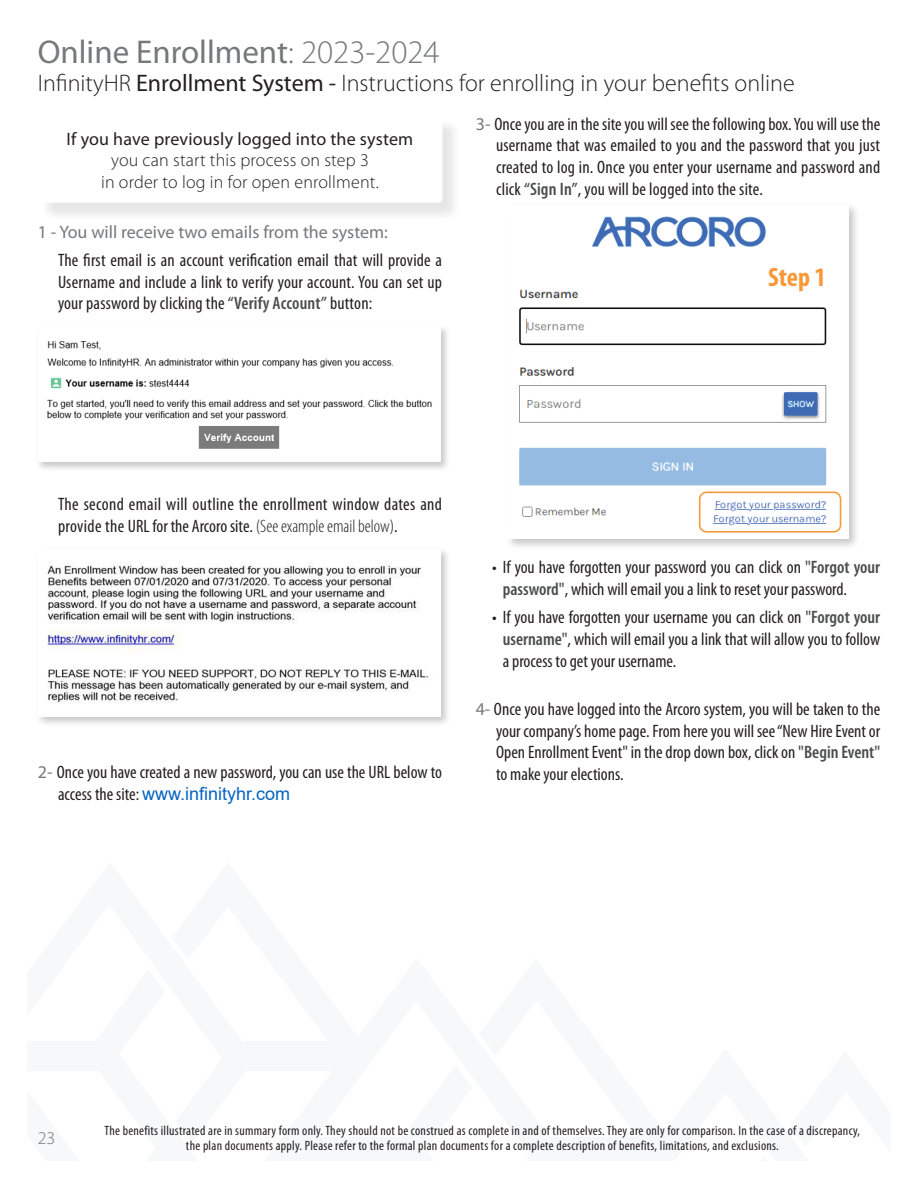
<style>
.page{position:relative;width:918px;height:1188px;background:#fff}
.page>*{position:absolute;margin:0;border:0;box-sizing:border-box;transform-origin:0 0}
.t1{font:33px "Myriad Pro";color:#76787b}
.t2{font:700 condensed 26.85px "Myriad Pro";color:#f79938}
.t3{font:300 24px "Myriad Pro";color:#231f20}
.t4{font:condensed 18px/21.6px "Myriad Pro";color:#231f20;text-align:justify}
.t5{font:condensed 18px/21.6px "Myriad Pro";letter-spacing:.02em;color:#231f20}
.t6{font:300 18px/21.6px "Myriad Pro";letter-spacing:.01em;color:#231f20;text-align:center}
.t7{font:18px "Myriad Pro";color:#76787b}
.t8{font:300 18px "Myriad Pro";color:#76787b}
.t9{font:condensed 13.5px/15px "Myriad Pro";letter-spacing:.02em;color:#231f20;text-align:center}
.s1{font-weight:300}
.s2{font-weight:400}
.s3{font-weight:600;color:#4b4c4d}
.s4{font-stretch:normal;color:#76787b}
.s5{font-family:"Arial";font-stretch:normal;color:#0563c1}
</style>
<div class="page">
<div style="left:40px;top:119px;width:421px;height:102px;background:#231f20;opacity:.75"></div>
<div style="left:37px;top:116px;width:405px;height:87px;background:#fff;border-radius:4px"></div>
<div style="left:35px;top:324px;width:415px;height:148px;background:#231f20;opacity:.25"></div>
<div style="left:38px;top:326px;width:402px;height:136px;background:#fff"></div>
<img style="left:47px;top:341px;width:385px;height:108px">
<div style="left:36px;top:547px;width:415px;height:180px;background:#231f20;opacity:.25"></div>
<div style="left:38px;top:549px;width:402px;height:167px;background:#fff"></div>
<img style="left:47px;top:562px;width:382px;height:141px">
<div style="left:505px;top:202px;width:355px;height:348px;background:#231f20;opacity:.25"></div>
<img style="left:508px;top:205px;width:340px;height:333px">
<div style="left:699px;top:492px;width:142px;height:41px;border:2px solid #f79938;border-radius:7px"></div>
<p class="t1" style="left:38px;top:31px;width:403px">Online Enrollment<span class="s1">: 2023-2024</span></p>
<p class="t3" style="left:38px;top:69px;width:759px">InfinityHR <span class="s2">Enrollment System -</span> Instructions for enrolling in your benefits online</p>
<p class="t6" style="left:67px;top:128px;width:348px"><span class="s2">If you have previously logged into the system </span>you can start this process on step 3<br>in order to log in for open enrollment.</p>
<p class="t7" style="left:38px;top:221px;width:352px">1 - You will receive two emails from the system:</p>
<p class="t4" style="left:58px;top:249px;width:386px">The first email is an account verification email that will provide a Username and include a link to verify your account. You can set up your password by clicking the <span class="s3">“Verify Account”</span> button:</p>
<p class="t4" style="left:496px;top:113px;width:386px;text-indent:-20px"><span class="s4">3-</span> Once you are in the site you will see the following box. You will use the username that was emailed to you and the password that you just created to log in. Once you enter your username and password and click <span class="s3">“Sign In”</span>, you will be logged into the site.</p>
<p class="t2" style="left:768px;top:260px;width:59px">Step 1</p>
<p class="t5" style="left:58px;top:493px;width:386px">The second email will outline the enrollment window dates and provide the URL for the Arcoro site. <span class="s1">(See example email below)</span>.</p>
<p class="t4" style="left:58px;top:762px;width:386px;text-indent:-20px"><span class="s4">2-</span> Once you have created a new password, you can use the URL below to access the site: <span class="s5">www.infinityhr.com</span></p>
<p class="t4" style="left:503px;top:557px;width:379px;text-indent:-11px">• If you have forgotten your password you can click on <span class="s3">"Forgot your password"</span>, which will email you a link to reset your password.</p>
<p class="t4" style="left:503px;top:606px;width:379px;text-indent:-11px">• If you have forgotten your username you can click on <span class="s3">"Forgot your username"</span>, which will email you a link that will allow you to follow a process to get your username.</p>
<p class="t4" style="left:496px;top:698px;width:386px;text-indent:-20px"><span class="s4">4-</span> Once you have logged into the Arcoro system, you will be taken to the your company’s home page. From here you will see “New Hire Event or Open Enrollment Event" in the drop down box, click on <span class="s3">"Begin Event" </span>to make your elections.</p>
<p class="t8" style="left:38px;top:1128px;width:19px">23</p>
<p class="t9" style="left:105px;top:1123px;width:757px">The benefits illustrated are in summary form only. They should not be construed as complete in and of themselves. They are only for comparison. In the case of a discrepancy, the plan documents apply. Please refer to the formal plan documents for a complete description of benefits, limitations, and exclusions.</p>
</div>
